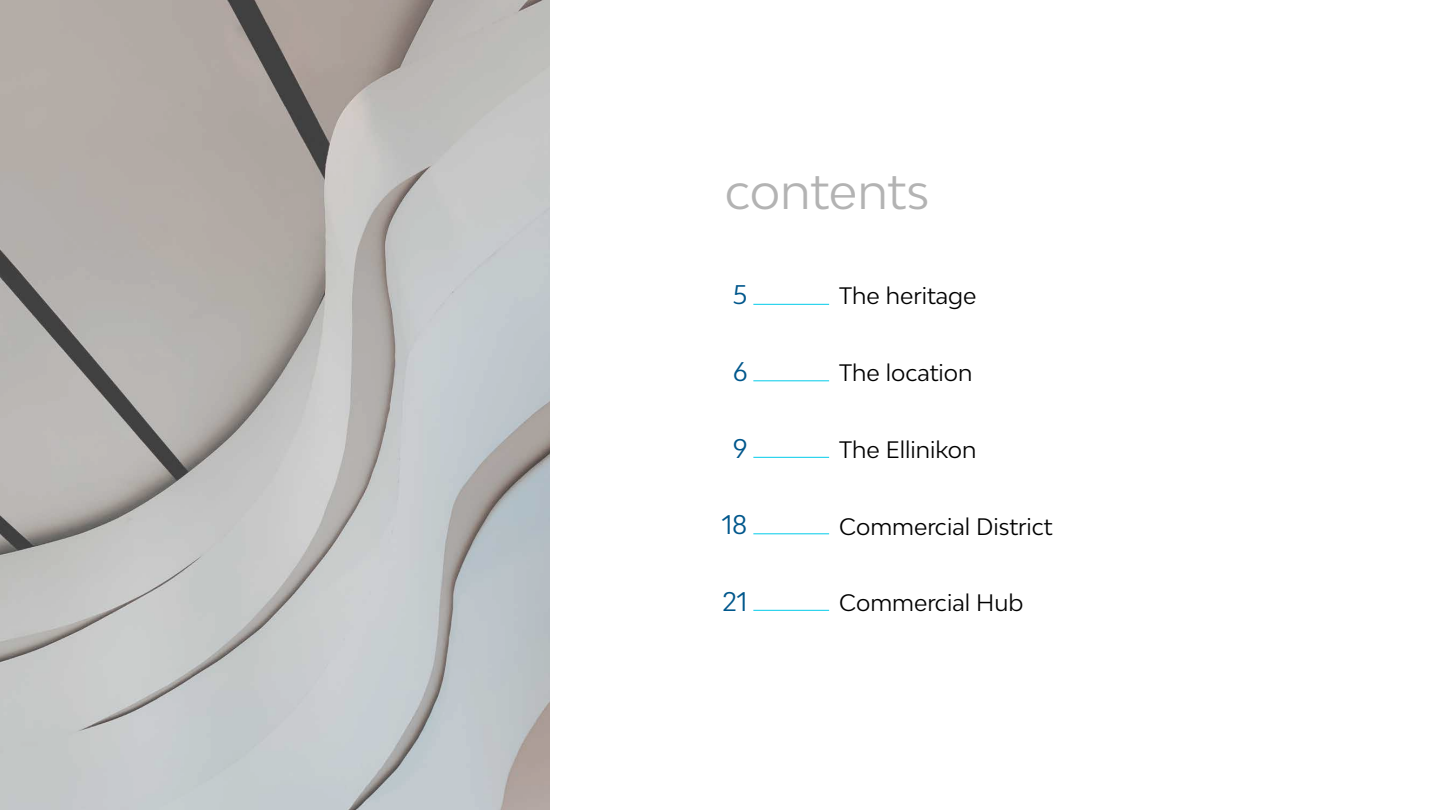
<style>
.page{position:relative;width:1440px;height:810px;background:#fff}
.page>*{position:absolute;margin:0;border:0;box-sizing:border-box;transform-origin:0 0}
.t1{font:48px "Bw Ellinikon";letter-spacing:-.005em;color:#b3b3b3}
.t2{font:25.5px "Bw Ellinikon";color:#00578c}
.t3{font:22.5px "Bw Ellinikon";color:#000}
</style>
<div class="page">
<img style="left:0;top:0;width:549px;height:810px">
<hr style="left:753px;top:304px;width:76px;height:1px;background:#00cbea">
<hr style="left:753px;top:380px;width:76px;height:1px;background:#00cbea">
<hr style="left:753px;top:457px;width:76px;height:1px;background:#00cbea">
<hr style="left:753px;top:533px;width:76px;height:1px;background:#00cbea">
<hr style="left:753px;top:610px;width:76px;height:1px;background:#00cbea">
<h1 class="t1" style="left:725px;top:160px;width:206px">contents</h1>
<p class="t2" style="left:733px;top:278px;width:16px">5</p>
<p class="t3" style="left:839px;top:281px;width:139px">The heritage</p>
<p class="t2" style="left:733px;top:355px;width:16px">6</p>
<p class="t3" style="left:839px;top:358px;width:135px">The location</p>
<p class="t2" style="left:733px;top:432px;width:16px">9</p>
<p class="t3" style="left:839px;top:435px;width:139px">The Ellinikon</p>
<p class="t2" style="left:722px;top:508px;width:27px">18</p>
<p class="t3" style="left:839px;top:512px;width:215px">Commercial District</p>
<p class="t2" style="left:722px;top:585px;width:26px">21</p>
<p class="t3" style="left:839px;top:589px;width:186px">Commercial Hub</p>
</div>
